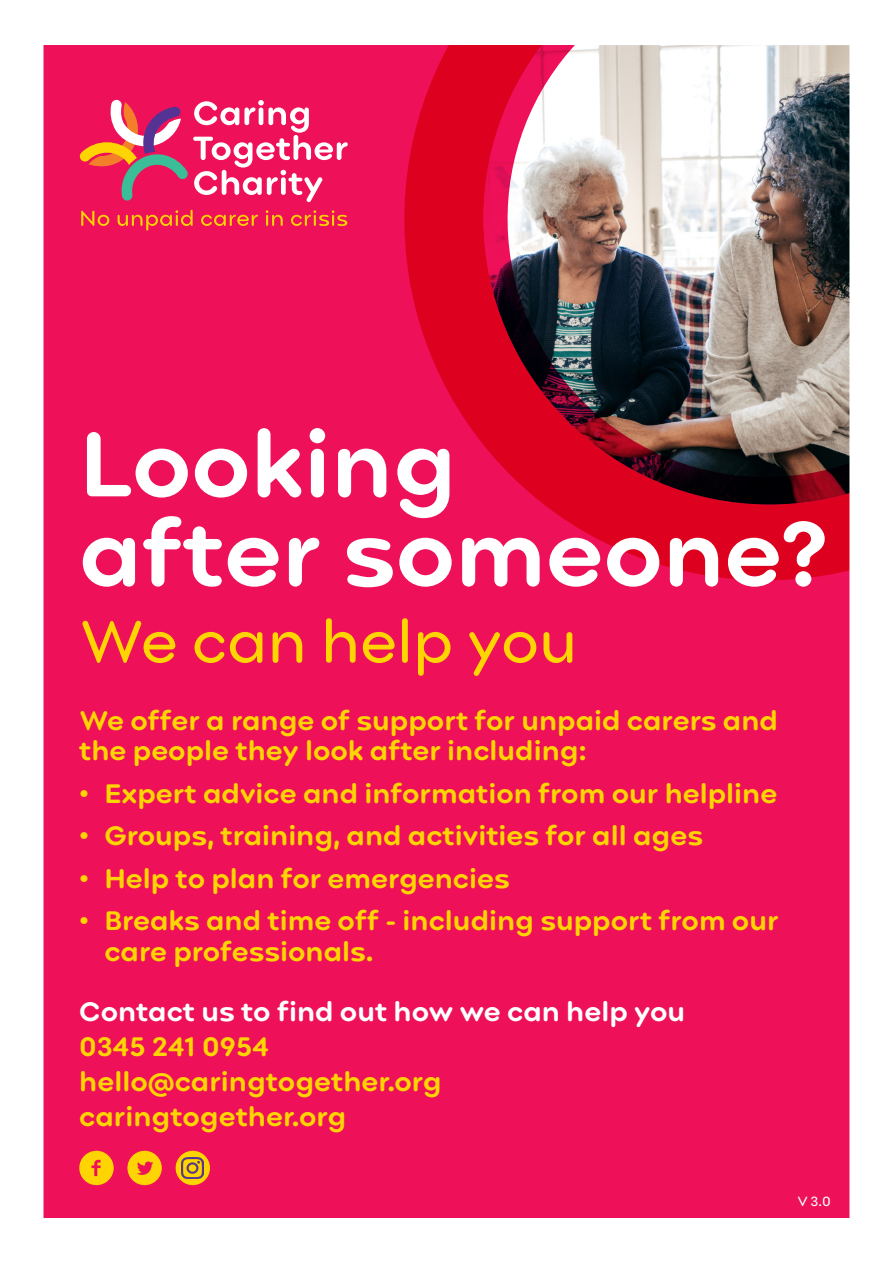
<style>
.page{position:relative;width:893px;height:1263px;background:#fff}
.page>*{position:absolute;margin:0;border:0;box-sizing:border-box;transform-origin:0 0}
.t1{font:700 94.65px/89.1px "Point Soft";color:#fff}
.t2{font:61.35px "Point Soft";color:#fed503}
.t3{font:700 27.9px/35.1px "Point Soft";color:#fed503}
.t4{font:13.95px "Point Soft";color:#fff}
.s1{color:#fff}
</style>
<div class="page">
<div style="left:32px;top:45px;width:829px;height:1173px;background:#ee1059"></div>
<svg style="left:127px;top:1151px;width:35px;height:34px"></svg>
<svg style="left:79px;top:1151px;width:35px;height:34px"></svg>
<div style="left:176px;top:1151px;width:34px;height:34px;background:#fed503;border-radius:50%"></div>
<img style="left:182px;top:1157px;width:22px;height:22px">
<img style="left:404px;top:45px;width:444px;height:536px">
<svg style="left:81px;top:211px;width:28px;height:15px"></svg>
<svg style="left:118px;top:210px;width:75px;height:21px"></svg>
<svg style="left:201px;top:215px;width:57px;height:11px"></svg>
<svg style="left:266px;top:210px;width:17px;height:16px"></svg>
<svg style="left:291px;top:210px;width:56px;height:16px"></svg>
<svg style="left:79px;top:99px;width:269px;height:103px"></svg>
<div style="left:0;top:0;width:893px;height:1263px;border:44px solid #fff"></div>
<p class="t1" style="left:79px;top:418px;width:750px">Looking<br>after someone?</p>
<p class="t2" style="left:79px;top:604px;width:500px">We can help you</p>
<p class="t3" style="left:79px;top:704px;width:700px;line-height:30.6px">We offer a range of support for unpaid carers and the people they look after including:</p>
<p class="t3" style="left:79px;top:775px;width:700px">• Expert advice and information from our helpline</p>
<p class="t3" style="left:79px;top:818px;width:625px">• Groups, training, and activities for all ages</p>
<p class="t3" style="left:79px;top:860px;width:432px">• Help to plan for emergencies</p>
<p class="t3" style="left:104px;top:905px;width:676px;line-height:30.6px;text-indent:-25px">• Breaks and time off - including support from our care professionals.</p>
<p class="t3" style="left:79px;top:993px;width:607px"><span class="s1">Contact us to find out how we can help you<br></span>0345 241 0954<br>hello@caringtogether.org caringtogether.org</p>
<p class="t4" style="left:798px;top:1193px;width:35px">V 3.0</p>
</div>
